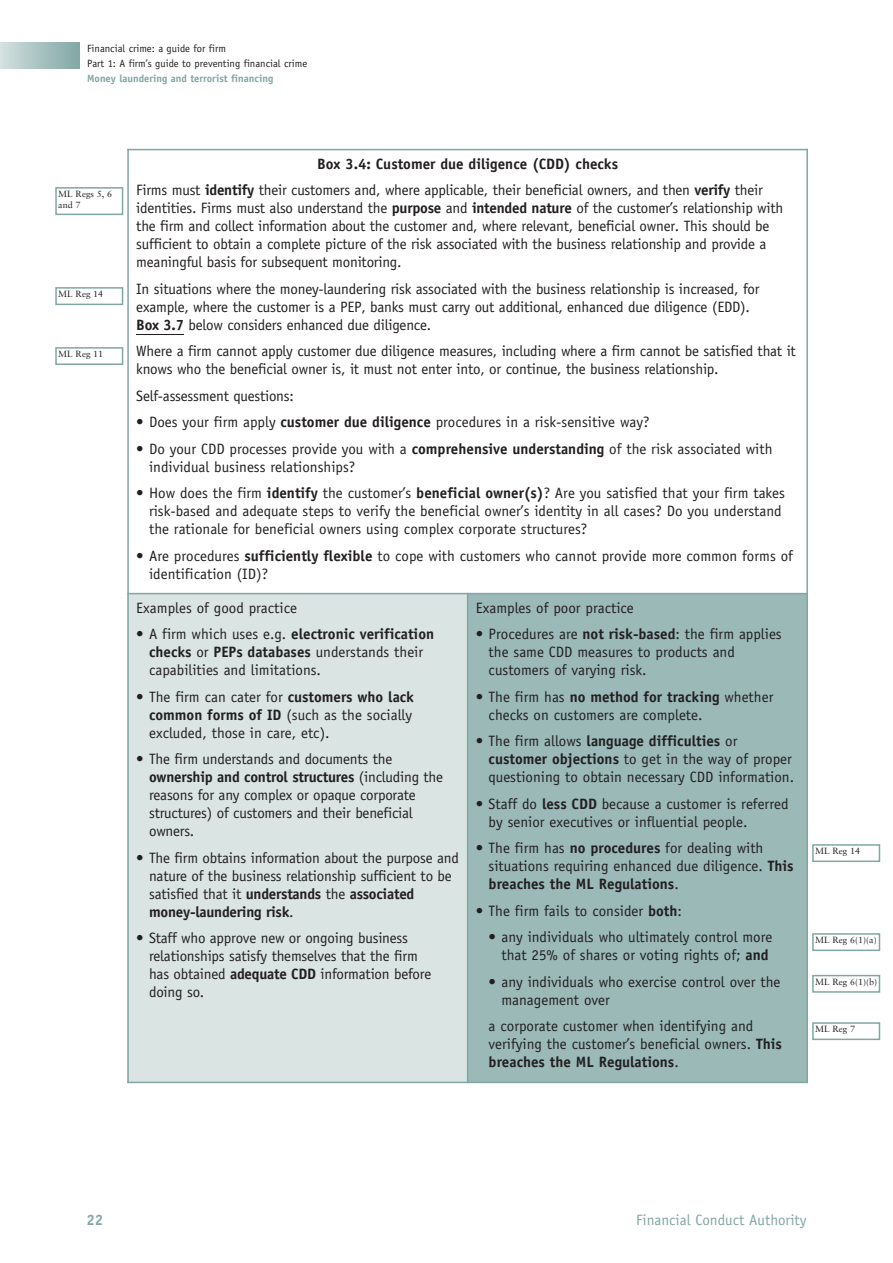
<style>
.page{position:relative;width:893px;height:1263px;background:#fff}
.page>*{position:absolute;margin:0;border:0;box-sizing:border-box;transform-origin:0 0}
.t1{font:15px/18px "Officina Sans Std";letter-spacing:-.015em;color:#231f20}
.t2{font:15px "Officina Sans Std";color:#81a6a3}
.t3{font:700 15px "Officina Sans Std";color:#81a6a3}
.t4{font:10.5px/15px "Officina Sans Std";color:#231f20}
.t5{font:700 10.5px "Officina Sans Std";color:#81a6a3}
.t6{font:9px/10.8px "Sabon LT Std";color:#231f20}
.s1{font-weight:700}
</style>
<div class="page">
<div style="left:0;top:43px;width:79px;height:25px;background:linear-gradient(to right,#d3e0df,#81a7a4)"></div>
<hr style="left:136px;top:334px;width:48px;height:1px;background:#231f20">
<div style="left:127px;top:594px;width:341px;height:489px;background:#dae4e3"></div>
<div style="left:468px;top:594px;width:340px;height:489px;background:#9ab9b7"></div>
<hr style="left:127px;top:149px;width:2px;height:934px;background:#81a6a3">
<hr style="left:467px;top:593px;width:1px;height:490px;background:#81a6a3">
<hr style="left:806px;top:149px;width:2px;height:934px;background:#81a6a3">
<hr style="left:127px;top:149px;width:681px;height:1px;background:#81a6a3">
<hr style="left:127px;top:593px;width:681px;height:1px;background:#81a6a3">
<hr style="left:127px;top:1082px;width:681px;height:1px;background:#81a6a3">
<div style="left:55px;top:187px;width:68px;height:28px;border:2px solid #81a6a3"></div>
<div style="left:55px;top:287px;width:68px;height:18px;border:2px solid #81a6a3"></div>
<div style="left:55px;top:347px;width:68px;height:18px;border:2px solid #81a6a3"></div>
<div style="left:812px;top:844px;width:68px;height:18px;border:2px solid #81a6a3"></div>
<div style="left:812px;top:933px;width:68px;height:18px;border:2px solid #81a6a3"></div>
<div style="left:812px;top:975px;width:68px;height:18px;border:2px solid #81a6a3"></div>
<div style="left:812px;top:1022px;width:68px;height:18px;border:2px solid #81a6a3"></div>
<p class="t4" style="left:87px;top:42px;width:222px">Financial crime: a guide for firm<br>Part 1: A firm’s guide to preventing financial crime</p>
<p class="t5" style="left:87px;top:74px;width:188px">Money laundering and terrorist financing</p>
<p class="t6" style="left:58px;top:189px;width:55px">ML Regs 5, 6 and 7</p>
<p class="t6" style="left:58px;top:289px;width:46px">ML Reg 14</p>
<p class="t6" style="left:58px;top:349px;width:46px">ML Reg 11</p>
<p class="t1" style="left:136px;top:152px;width:628px;line-height:26.5px;text-indent:181px"><span class="s1">Box 3.4: Customer due diligence (CDD) checks<br></span>Firms must <span class="s1">identify</span> their customers and, where applicable, their beneficial owners, and then <span class="s1">verify</span> their</p>
<p class="t1" style="left:136px;top:201px;width:648px">identities. Firms must also understand the <span class="s1">purpose</span> and <span class="s1">intended nature</span> of the customer’s relationship with the firm and collect information about the customer and, where relevant, beneficial owner. This should be sufficient to obtain a complete picture of the risk associated with the business relationship and provide a meaningful basis for subsequent monitoring.</p>
<p class="t1" style="left:136px;top:281px;width:625px">In situations where the money-laundering risk associated with the business relationship is increased, for example, where the customer is a PEP, banks must carry out additional, enhanced due diligence (EDD).<br><span class="s1">Box 3.7</span> below considers enhanced due diligence.</p>
<p class="t1" style="left:136px;top:344px;width:661px">Where a firm cannot apply customer due diligence measures, including where a firm cannot be satisfied that it knows who the beneficial owner is, it must not enter into, or continue, the business relationship.</p>
<p class="t1" style="left:136px;top:388px;width:159px">Self-assessment questions:</p>
<p class="t1" style="left:136px;top:415px;width:515px">• Does your firm apply <span class="s1">customer due diligence</span> procedures in a risk-sensitive way?</p>
<p class="t1" style="left:149px;top:441px;width:625px;text-indent:-13px">• Do your CDD processes provide you with a <span class="s1">comprehensive understanding</span> of the risk associated with individual business relationships?</p>
<p class="t1" style="left:149px;top:486px;width:637px;text-indent:-13px">• How does the firm <span class="s1">identify</span> the customer’s <span class="s1">beneficial owner(s)</span>? Are you satisfied that your firm takes risk-based and adequate steps to verify the beneficial owner’s identity in all cases? Do you understand the rationale for beneficial owners using complex corporate structures?</p>
<p class="t1" style="left:149px;top:548px;width:645px;text-indent:-13px">• Are procedures <span class="s1">sufficiently flexible</span> to cope with customers who cannot provide more common forms of identification (ID)?</p>
<p class="t1" style="left:136px;top:600px;width:162px">Examples of good practice</p>
<p class="t1" style="left:149px;top:627px;width:287px;text-indent:-13px">• A firm which uses e.g. <span class="s1">electronic verification checks</span> or <span class="s1">PEPs databases</span> understands their capabilities and limitations.</p>
<p class="t1" style="left:149px;top:689px;width:267px;text-indent:-13px">• The firm can cater for <span class="s1">customers who lack common forms of ID</span> (such as the socially excluded, those in care, etc).</p>
<p class="t1" style="left:149px;top:752px;width:296px;text-indent:-13px">• The firm understands and documents the <span class="s1">ownership and control structures</span> (including the reasons for any complex or opaque corporate structures) of customers and their beneficial owners.</p>
<p class="t1" style="left:149px;top:850px;width:311px;text-indent:-13px">• The firm obtains information about the purpose and nature of the business relationship sufficient to be satisfied that it <span class="s1">understands</span> the <span class="s1">associated money-laundering risk</span>.</p>
<p class="t1" style="left:149px;top:931px;width:284px;text-indent:-13px">• Staff who approve new or ongoing business relationships satisfy themselves that the firm has obtained <span class="s1">adequate CDD</span> information before doing so.</p>
<p class="t1" style="left:476px;top:600px;width:159px">Examples of poor practice</p>
<p class="t1" style="left:489px;top:627px;width:295px;text-indent:-13px">• Procedures are <span class="s1">not risk-based</span>: the firm applies the same CDD measures to products and customers of varying risk.</p>
<p class="t1" style="left:489px;top:689px;width:286px;text-indent:-13px">• The firm has <span class="s1">no method for tracking</span> whether checks on customers are complete.</p>
<p class="t1" style="left:489px;top:734px;width:307px;text-indent:-13px">• The firm allows <span class="s1">language difficulties</span> or <span class="s1">customer objections</span> to get in the way of proper questioning to obtain necessary CDD information.</p>
<p class="t1" style="left:489px;top:796px;width:301px;text-indent:-13px">• Staff do <span class="s1">less CDD</span> because a customer is referred by senior executives or influential people.</p>
<p class="t1" style="left:489px;top:841px;width:306px;text-indent:-13px">• The firm has <span class="s1">no procedures</span> for dealing with situations requiring enhanced due diligence. <span class="s1">This breaches the ML Regulations</span>.</p>
<p class="t1" style="left:476px;top:903px;width:208px">• The firm fails to consider <span class="s1">both</span>:</p>
<p class="t1" style="left:489px;top:930px;width:285px;text-align:center">• any individuals who ultimately control more that 25% of shares or voting rights of; <span class="s1">and</span></p>
<p class="t1" style="left:501px;top:974px;width:281px;text-indent:-13px">• any individuals who exercise control over the management over</p>
<p class="t1" style="left:489px;top:1019px;width:295px">a corporate customer when identifying and verifying the customer’s beneficial owners. <span class="s1">This breaches the ML Regulations</span>.</p>
<p class="t6" style="left:815px;top:846px;width:46px">ML Reg 14</p>
<p class="t6" style="left:815px;top:935px;width:63px">ML Reg 6(1)(a)</p>
<p class="t6" style="left:815px;top:977px;width:63px">ML Reg 6(1)(b)</p>
<p class="t6" style="left:815px;top:1024px;width:41px">ML Reg 7</p>
<p class="t3" style="left:87px;top:1214px;width:18px">22</p>
<p class="t2" style="left:636px;top:1214px;width:172px">Financial Conduct Authority</p>
</div>
